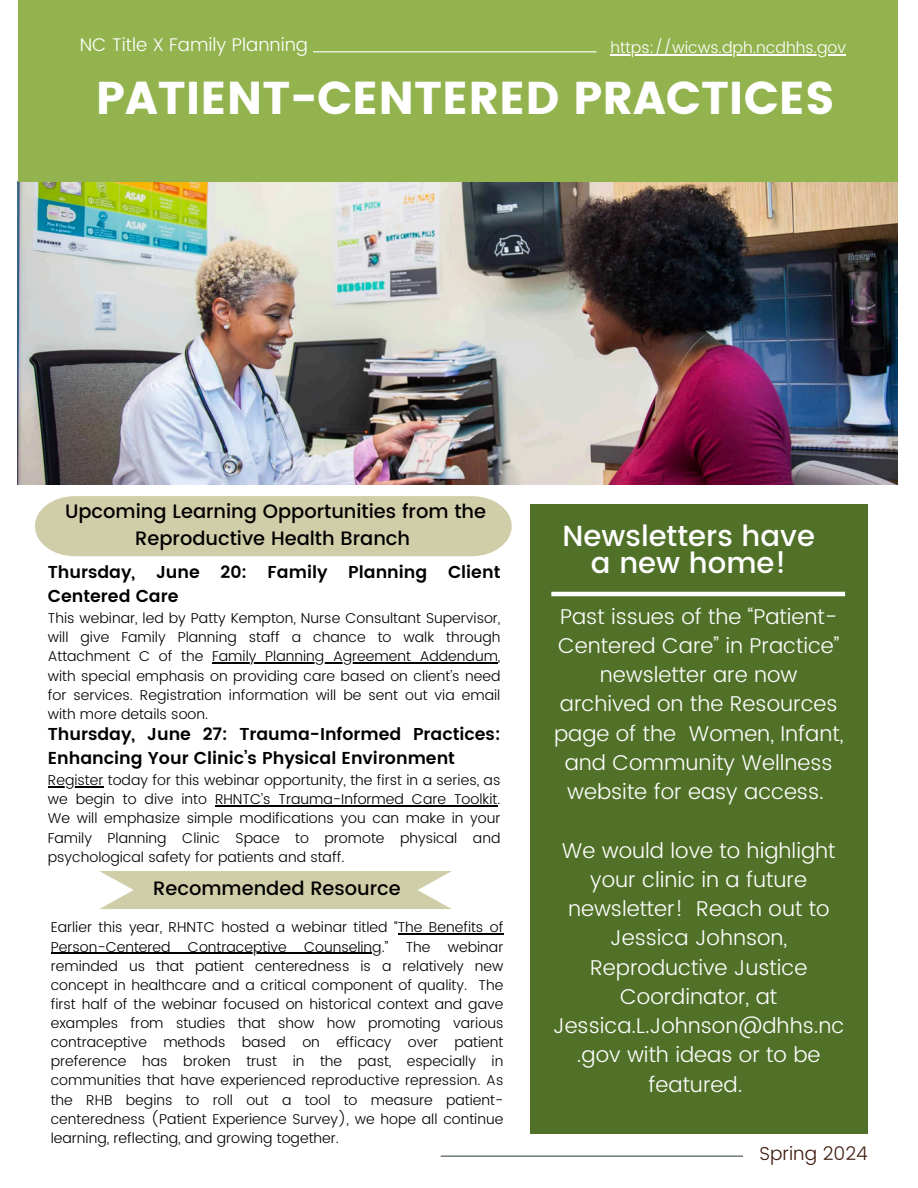
<style>
.page{position:relative;width:918px;height:1188px;background:#fff}
.page>*{position:absolute;margin:0;border:0;box-sizing:border-box;transform-origin:0 0}
.t1{font:45.9px "Poppins";color:#fff}
.t2{font:500 29.1px/27px "Poppins";color:#fff;text-align:center}
.t3{font:300 21.45px/29.2px "Poppins";color:#fff;text-align:center}
.t4{font:500 19.35px/27px "Poppins";color:#000;text-align:center}
.t5{font:300 18.75px "Poppins";color:#3c1a0c}
.t6{font:300 18.3px "Poppins";color:#fff}
.t7{font:600 17.25px/23.7px "Poppins";color:#000}
.t8{font:300 15.9px "Poppins";color:#fff}
.t9{font:300 14.25px/19.2px "Poppins";color:#000;text-align:justify}
</style>
<div class="page">
<img style="left:18px;top:181px;width:880px;height:303px">
<div style="left:18px;top:0;width:880px;height:181px;background:#92b34d"></div>
<div style="left:530px;top:504px;width:338px;height:630px;background:#517129"></div>
<hr style="left:313px;top:51px;width:284px;height:1px;background:#fff">
<hr style="left:441px;top:1156px;width:302px;height:1px;background:#3e4e40">
<hr style="left:551px;top:592px;width:294px;height:4px;background:#fff">
<div style="left:35px;top:496px;width:477px;height:60px;background:#d0cda9"></div>
<svg style="left:99px;top:871px;width:353px;height:38px;background:#d4d1b1"></svg>
<hr style="left:212px;top:663px;width:286px;height:1px;background:#000">
<hr style="left:48px;top:786px;width:55px;height:1px;background:#000">
<hr style="left:215px;top:805px;width:282px;height:2px;background:#000">
<hr style="left:610px;top:55px;width:236px;height:1px;background:#fff">
<hr style="left:398px;top:934px;width:105px;height:1px;background:#000">
<hr style="left:51px;top:953px;width:331px;height:1px;background:#000">
<p class="t6" style="left:80px;top:34px;width:230px">NC Title X Family Planning</p>
<h5 class="t1" style="left:96px;top:72px;width:740px">PATIENT-CENTERED PRACTICES</h5>
<p class="t8" style="left:610px;top:39px;width:237px">https://wicws.dph.ncdhhs.gov</p>
<h4 class="t4" style="left:65px;top:498px;width:422px">Upcoming Learning Opportunities from the<br>Reproductive Health Branch</h4>
<h1 class="t7" style="left:48px;top:560px;width:454px">Thursday, June 20: Family Planning Client<br>Centered Care</h1>
<p class="t9" style="left:48px;top:609px;width:454px">This webinar, led by Patty Kempton, Nurse Consultant Supervisor, will give Family Planning staff a chance to walk through Attachment C of the</p>
<h3 class="t9" style="left:48px;top:647px;width:454px;text-indent:164px">Family Planning Agreement Addendum, with special emphasis on providing care based on client’s need for services. Registration information will be sent out via email with more details soon.</h3>
<h3 class="t7" style="left:48px;top:722px;width:454px">Thursday, June 27: Trauma-Informed Practices:<br>Enhancing Your Clinic’s Physical Environment</h3>
<p class="t9" style="left:48px;top:771px;width:454px">Register today for this webinar opportunity, the first in a series, as we begin to dive into RHNTC’s Trauma-Informed Care Toolkit.<br>We will emphasize simple modifications you can make in your Family Planning Clinic Space to promote physical and psychological safety for patients and staff.</p>
<p class="t4" style="left:153px;top:874px;width:249px">Recommended Resource</p>
<p class="t9" style="left:51px;top:918px;width:454px">Earlier this year, RHNTC hosted a webinar titled “The Benefits of</p>
<p class="t9" style="left:51px;top:937px;width:454px">Person-Centered Contraceptive Counseling.” The webinar reminded us that patient centeredness is a relatively new concept in healthcare and a critical component of quality. The first half of the webinar focused on historical context and gave examples from studies that show how promoting various contraceptive methods based on efficacy over patient preference has broken trust in the past, especially in communities that have experienced reproductive repression. As the RHB begins to roll out a tool to measure patient&shy;centeredness (Patient Experience Survey), we hope all continue learning, reflecting, and growing together.</p>
<h4 class="t2" style="left:563px;top:522px;width:254px">Newsletters have a new home!</h4>
<h6 class="t3" style="left:554px;top:602px;width:291px">Past issues of the “Patient-<br>Centered Care” in Practice” newsletter are now archived on the Resources page of the Women, Infant, and Community Wellness website for easy access.</h6>
<p class="t3" style="left:553px;top:836px;width:293px">We would love to highlight your clinic in a future newsletter! Reach out to<br>Jessica Johnson,<br>Reproductive Justice<br>Coordinator, at<br>Jessica.L.Johnson@dhhs.nc .gov with ideas or to be featured.</p>
<h2 class="t5" style="left:760px;top:1142px;width:110px">Spring 2024</h2>
</div>
